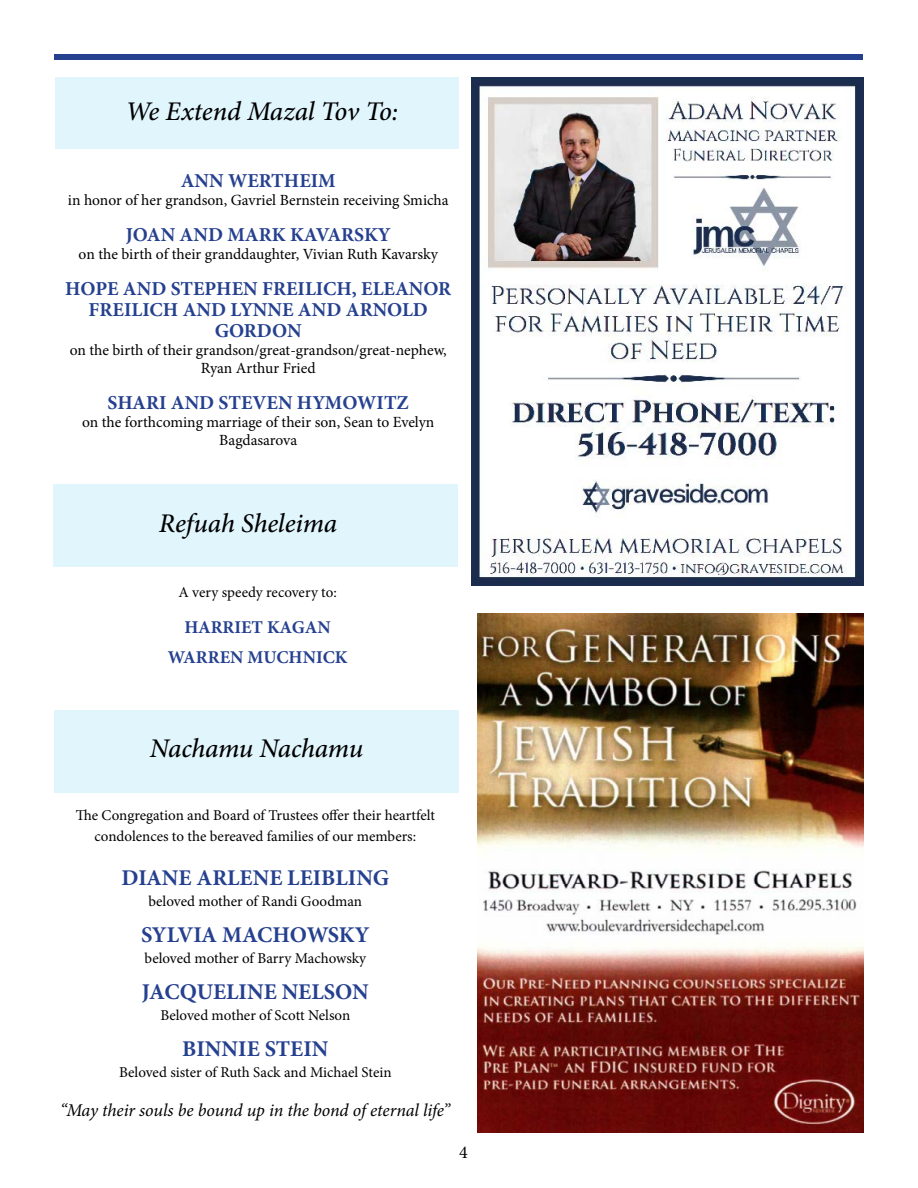
<style>
.page{position:relative;width:918px;height:1188px;background:#fff}
.page>*{position:absolute;margin:0;border:0;box-sizing:border-box;transform-origin:0 0}
.t1{font:italic 500 27px "Minion Pro";letter-spacing:-.005em;color:#000}
.t2{font:700 22.5px "Minion Pro";color:#25408f}
.t3{font:700 19.8px/21px "Minion Pro";color:#25408f;text-align:center}
.t4{font:italic 18px "Minion Pro";letter-spacing:-.01em;color:#000}
.t5{font:700 18px/30px "Minion Pro";color:#25408f;text-align:center}
.t6{font:18px "Minion Pro";color:#000}
.t7{font:15.6px/18px "Minion Pro";letter-spacing:-.005em;color:#000;text-align:center}
.t8{font:15px/21px "Minion Pro";letter-spacing:-.005em;color:#000;text-align:center}
</style>
<div class="page">
<div style="left:55px;top:54px;width:808px;height:6px;background:#25408f"></div>
<div style="left:54px;top:711px;width:405px;height:82px;background:#e1f5fd"></div>
<div style="left:53px;top:485px;width:405px;height:82px;background:#e1f5fd"></div>
<div style="left:56px;top:77px;width:403px;height:71px;background:#e1f5fd"></div>
<img style="left:472px;top:77px;width:392px;height:508px">
<img style="left:478px;top:613px;width:386px;height:519px">
<h1 class="t1" style="left:125px;top:92px;width:274px">We Extend Mazal Tov To:</h1>
<h3 class="t3" style="left:181px;top:170px;width:157px">ANN WERTHEIM</h3>
<p class="t7" style="left:68px;top:191px;width:382px">in honor of her grandson, Gavriel Bernstein receiving Smicha</p>
<h3 class="t3" style="left:126px;top:224px;width:267px">JOAN AND MARK KAVARSKY</h3>
<p class="t7" style="left:79px;top:245px;width:361px">on the birth of their granddaughter, Vivian Ruth Kavarsky</p>
<h3 class="t3" style="left:65px;top:278px;width:388px">HOPE AND STEPHEN FREILICH, ELEANOR<br>FREILICH AND LYNNE AND ARNOLD<br>GORDON</h3>
<p class="t7" style="left:70px;top:341px;width:379px">on the birth of their grandson/great-grandson/great-nephew,<br>Ryan Arthur Fried</p>
<h3 class="t3" style="left:108px;top:392px;width:303px">SHARI AND STEVEN HYMOWITZ</h3>
<p class="t7" style="left:82px;top:413px;width:354px">on the forthcoming marriage of their son, Sean to Evelyn<br>Bagdasarova</p>
<h1 class="t1" style="left:159px;top:504px;width:180px">Refuah Sheleima</h1>
<p class="t8" style="left:179px;top:582px;width:160px">A very speedy recovery to:</p>
<p class="t5" style="left:168px;top:612px;width:181px">HARRIET KAGAN<br>WARREN MUCHNICK</p>
<h1 class="t1" style="left:150px;top:730px;width:215px">Nachamu Nachamu</h1>
<p class="t8" style="left:76px;top:805px;width:361px">The Congregation and Board of Trustees offer their heartfelt condolences to the bereaved families of our members:</p>
<h2 class="t2" style="left:122px;top:862px;width:269px">DIANE ARLENE LEIBLING</h2>
<p class="t8" style="left:149px;top:891px;width:215px">beloved mother of Randi Goodman</p>
<h2 class="t2" style="left:141px;top:919px;width:230px">SYLVIA MACHOWSKY</h2>
<p class="t8" style="left:145px;top:948px;width:223px">beloved mother of Barry Machowsky</p>
<h2 class="t2" style="left:142px;top:976px;width:228px">JACQUELINE NELSON</h2>
<p class="t8" style="left:160px;top:1005px;width:191px">Beloved mother of Scott Nelson</p>
<h2 class="t2" style="left:182px;top:1033px;width:148px">BINNIE STEIN</h2>
<p class="t8" style="left:119px;top:1062px;width:274px">Beloved sister of Ruth Sack and Michael Stein</p>
<p class="t4" style="left:60px;top:1098px;width:391px">“May their souls be bound up in the bond of eternal life”</p>
<p class="t6" style="left:459px;top:1140px;width:10px">4</p>
</div>
